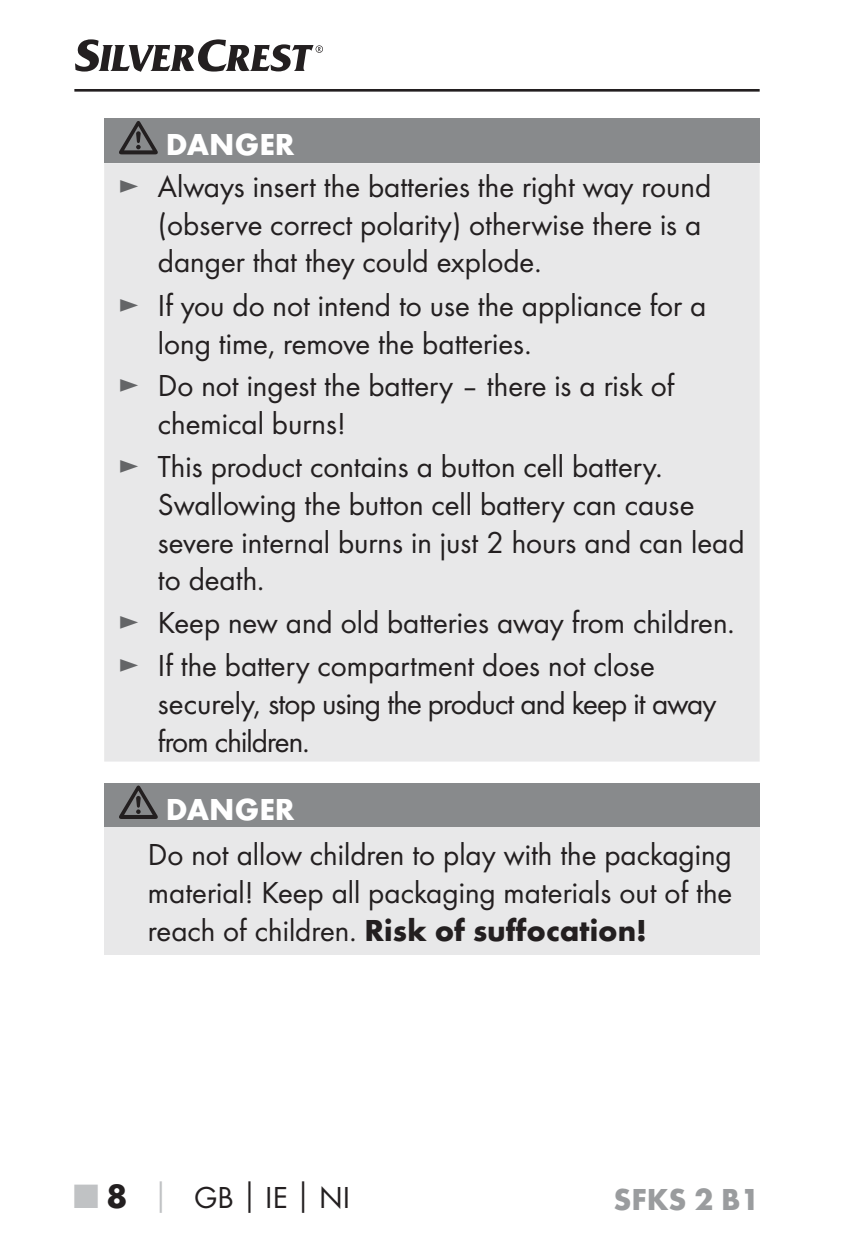
<style>
.page{position:relative;width:844px;height:1241px;background:#fff}
.page>*{position:absolute;margin:0;border:0;box-sizing:border-box;transform-origin:0 0}
.t1{font:31.5px/37.8px "Futura Boo";color:#231f20}
.t2{font:31.5px/37.8px "Futura Boo";letter-spacing:-.025em;color:#231f20}
.t3{font:700 31.5px "Futura";color:#231f20}
.t4{font:700 31.5px "Futura";color:#fff}
.t5{font:700 31.5px "Futura";color:#9a9c9e}
.s1{color:#646567}
.s2{font-family:"Futura Boo";font-weight:400}
.s3{font-family:"Futura";font-weight:700;font-size:35px;color:#c0c2c4}
.s4{font-family:"Futura";font-weight:700;font-size:35px}
.s5{font-family:"Futura";font-weight:700;color:#c0c2c4}
.s6{font-family:"Futura";font-weight:700}
</style>
<div class="page">
<hr style="left:74px;top:89px;width:685px;height:3px;background:#231f20">
<svg style="left:75px;top:39px;width:248px;height:33px"></svg>
<div style="left:104px;top:118px;width:655px;height:45px;background:#888a8c"></div>
<div style="left:104px;top:163px;width:655px;height:598px;background:#e8e8e9"></div>
<svg style="left:119px;top:121px;width:39px;height:33px"></svg>
<div style="left:104px;top:783px;width:655px;height:44px;background:#888a8c"></div>
<div style="left:104px;top:827px;width:655px;height:128px;background:#e8e8e9"></div>
<svg style="left:119px;top:785px;width:39px;height:34px"></svg>
<p class="t4" style="left:166px;top:132px;width:130px">DANGER</p>
<p class="t1" style="left:158px;top:169px;width:554px;text-indent:-40px"><span class="s1">►</span> Always insert the batteries the right way round (observe correct polarity) otherwise there is a danger that they could explode.</p>
<p class="t1" style="left:158px;top:288px;width:549px;text-indent:-40px"><span class="s1">►</span> If you do not intend to use the appliance for a long time, remove the batteries.</p>
<p class="t1" style="left:158px;top:369px;width:518px;text-indent:-40px"><span class="s1">►</span> Do not ingest the battery – there is a risk of chemical burns!</p>
<p class="t1" style="left:158px;top:449px;width:588px;text-indent:-40px"><span class="s1">►</span> This product contains a button cell battery.<br>Swallowing the button cell battery can cause severe internal burns in just 2 hours and can lead to death.</p>
<p class="t1" style="left:118px;top:603px;width:617px;line-height:42.7px"><span class="s1">►</span> Keep new and old batteries away from children. <span class="s1">►</span> If the battery compartment does not close</p>
<p class="t2" style="left:158px;top:686px;width:559px">securely, stop using the product and keep it away from children.</p>
<p class="t4" style="left:166px;top:797px;width:130px">DANGER</p>
<p class="t1" style="left:148px;top:837px;width:585px">Do not allow children to play with the packaging material! Keep all packaging materials out of the</p>
<p class="t3" style="left:148px;top:918px;width:500px"><span class="s2">reach of children.</span> Risk of suffocation!</p>
<p class="t1" style="left:74px;top:1180px;width:277px"><span class="s3">■</span> <span class="s4">8</span> <span class="s5">│</span> GB<span class="s6">│</span>IE<span class="s6">│</span>NI</p>
<p class="t5" style="left:613px;top:1187px;width:148px">SFKS 2 B1</p>
</div>
